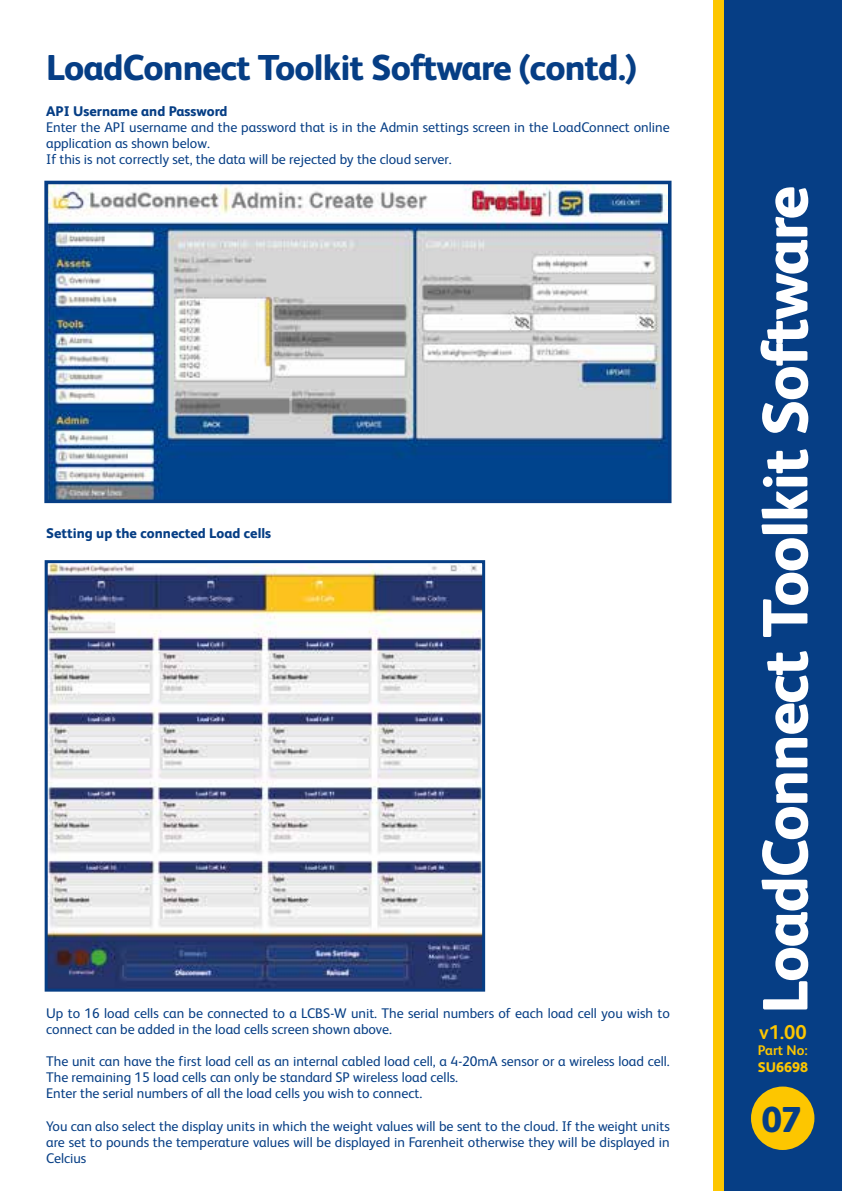
<style>
.page{position:relative;width:842px;height:1191px;background:#fff}
.page>*{position:absolute;margin:0;border:0;box-sizing:border-box;transform-origin:0 0}
.t1{font:800 64px "FS Albert";letter-spacing:-.025em;color:#fff}
.t2{font:800 36px "FS Albert";letter-spacing:-.025em;color:#063e85}
.t3{font:700 20px "FS Albert";color:#fdc600}
.t4{font:14px/16px "FS Albert";color:#063e85}
.t5{font:800 14px "FS Albert";color:#063e85}
.t6{font:700 14px "FS Albert";color:#fdc600}
.t7{font:800 14px "FS Albert";color:#fdc600}
</style>
<div class="page">
<img style="left:49px;top:186px;width:617px;height:312px">
<img style="left:49px;top:564px;width:432px;height:423px">
<div style="left:723px;top:0;width:119px;height:1191px;background:#063e85"></div>
<div style="left:713px;top:0;width:10px;height:1191px;background:#fdc600"></div>
<div style="left:751px;top:1086px;width:63px;height:64px;background:#fdc600;border-radius:50%"></div>
<div style="left:44px;top:181px;width:627px;height:322px;border:4px solid #063e85"></div>
<div style="left:45px;top:560px;width:440px;height:431px;border:3px solid #063e85"></div>
<h2 class="t2" style="left:46px;top:46px;width:592px">LoadConnect Toolkit Software (contd.)</h2>
<p class="t5" style="left:46px;top:102px;width:183px">API Username and Password</p>
<p class="t4" style="left:46px;top:119px;width:625px">Enter the API username and the password that is in the Admin settings screen in the LoadConnect online application as shown below.<br>If this is not correctly set, the data will be rejected by the cloud server.</p>
<p class="t5" style="left:46px;top:525px;width:227px">Setting up the connected Load cells</p>
<p class="t4" style="left:46px;top:1005px;width:625px">Up to 16 load cells can be connected to a LCBS-W unit. The serial numbers of each load cell you wish to connect can be added in the load cells screen shown above.</p>
<p class="t4" style="left:46px;top:1053px;width:625px">The unit can have the first load cell as an internal cabled load cell, a 4-20mA sensor or a wireless load cell.<br>The remaining 15 load cells can only be standard SP wireless load cells.<br>Enter the serial numbers of all the load cells you wish to connect.</p>
<p class="t4" style="left:46px;top:1117px;width:625px;text-align:justify">You can also select the display units in which the weight values will be sent to the cloud. If the weight units are set to pounds the temperature values will be displayed in Farenheit otherwise they will be displayed in Celcius</p>
<h1 class="t1" style="left:748px;top:1014px;width:829px;rotate:-90deg">LoadConnect Toolkit Software</h1>
<h3 class="t3" style="left:759px;top:1020px;width:49px">v1.00</h3>
<p class="t6" style="left:758px;top:1042px;width:51px">Part No:</p>
<p class="t7" style="left:758px;top:1059px;width:52px">SU6698</p>
<h2 class="t2" style="left:761px;top:1098px;width:42px">07</h2>
</div>
